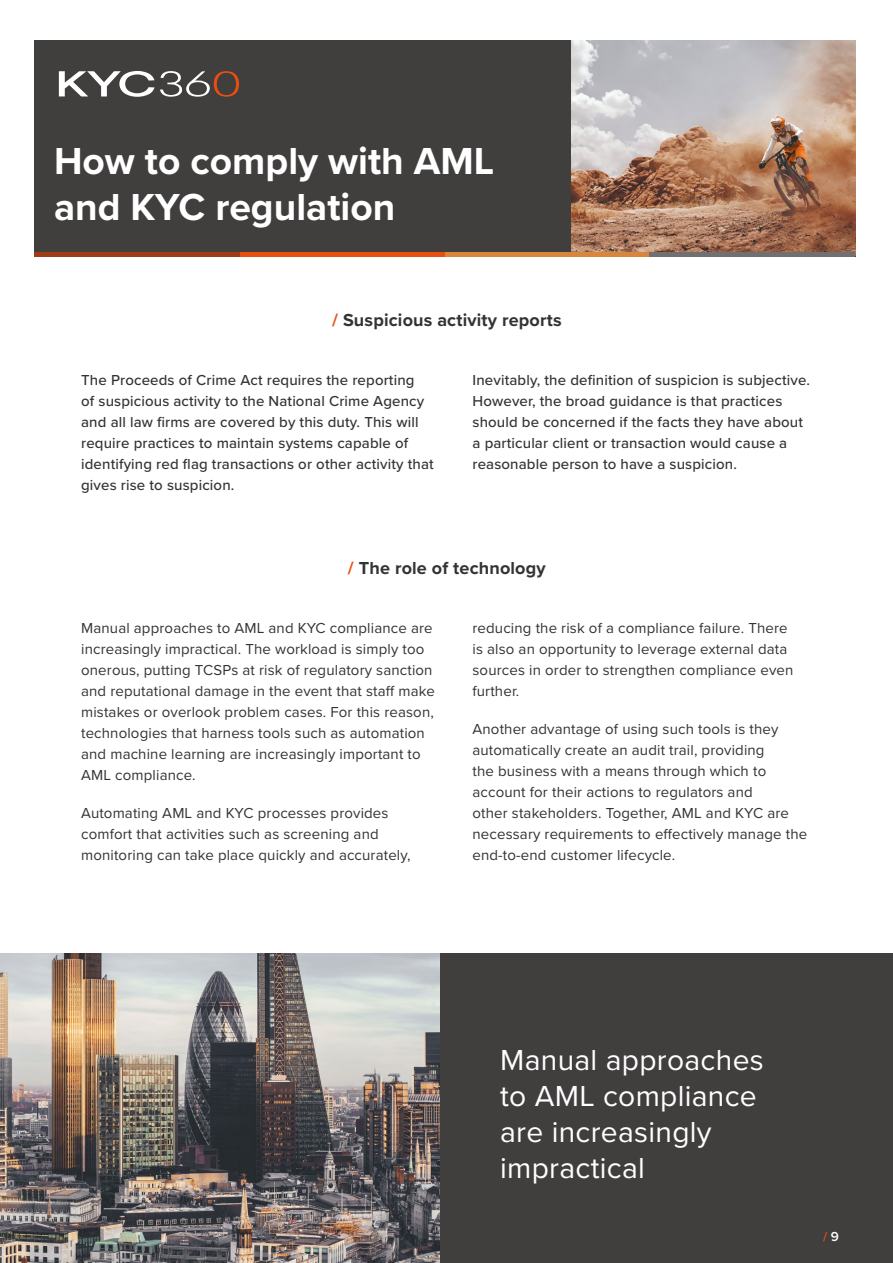
<style>
.page{position:relative;width:893px;height:1263px;background:#fff}
.page>*{position:absolute;margin:0;border:0;box-sizing:border-box;transform-origin:0 0}
.t1{font:700 39px/46.8px "Proxima Nova";color:#fff}
.t2{font:30px/36px "Proxima Nova";letter-spacing:.01em;color:#fff}
.t3{font:700 18px "Proxima Nova";letter-spacing:.01em;color:#333332}
.t4{font:15px/21px "Proxima Nova";letter-spacing:.01em;color:#333332}
.t5{font:500 15px/21px "Proxima Nova";letter-spacing:.01em;color:#333332}
.t6{font:600 13.5px "Proxima Nova";color:#e74e0f}
.s1{color:#e74e0f}
.s2{color:#fff}
</style>
<div class="page">
<div style="left:34px;top:40px;width:821px;height:217px;background:#413e3e"></div>
<img style="left:571px;top:41px;width:284px;height:211px">
<svg style="left:59px;top:71px;width:180px;height:26px"></svg>
<div style="left:444px;top:252px;width:207px;height:5px;background:#d9863d"></div>
<div style="left:239px;top:252px;width:205px;height:5px;background:#e74e0f"></div>
<div style="left:34px;top:252px;width:205px;height:5px;background:#a13b16"></div>
<div style="left:650px;top:252px;width:205px;height:5px;background:#726f70"></div>
<div style="left:0;top:1208px;width:893px;height:54px;background:#413e3e"></div>
<div style="left:123px;top:954px;width:770px;height:300px;background:#413e3e"></div>
<img style="left:0;top:954px;width:439px;height:309px">
<h1 class="t1" style="left:54px;top:136px;width:442px">How to comply with AML and KYC regulation</h1>
<p class="t3" style="left:332px;top:307px;width:231px"><span class="s1">/</span> Suspicious activity reports</p>
<p class="t5" style="left:81px;top:369px;width:354px">The Proceeds of Crime Act requires the reporting<br>of suspicious activity to the National Crime Agency and all law firms are covered by this duty. This will require practices to maintain systems capable of identifying red flag transactions or other activity that gives rise to suspicion.</p>
<p class="t5" style="left:472px;top:369px;width:339px">Inevitably, the definition of suspicion is subjective.<br>However, the broad guidance is that practices should be concerned if the facts they have about a particular client or transaction would cause a reasonable person to have a suspicion.</p>
<p class="t3" style="left:348px;top:555px;width:199px"><span class="s1">/</span> The role of technology</p>
<p class="t4" style="left:81px;top:617px;width:355px">Manual approaches to AML and KYC compliance are increasingly impractical. The workload is simply too onerous, putting TCSPs at risk of regulatory sanction and reputational damage in the event that staff make mistakes or overlook problem cases. For this reason, technologies that harness tools such as automation and machine learning are increasingly important to AML compliance.</p>
<p class="t4" style="left:81px;top:802px;width:331px">Automating AML and KYC processes provides comfort that activities such as screening and monitoring can take place quickly and accurately,</p>
<p class="t4" style="left:472px;top:617px;width:322px">reducing the risk of a compliance failure. There is also an opportunity to leverage external data sources in order to strengthen compliance even further.</p>
<p class="t4" style="left:472px;top:718px;width:336px">Another advantage of using such tools is they automatically create an audit trail, providing<br>the business with a means through which to account for their actions to regulators and<br>other stakeholders. Together, AML and KYC are necessary requirements to effectively manage the end-to-end customer lifecycle.</p>
<h2 class="t2" style="left:500px;top:1041px;width:265px">Manual approaches to AML compliance are increasingly impractical</h2>
<p class="t6" style="left:823px;top:1226px;width:17px">/ <span class="s2">9</span></p>
</div>
